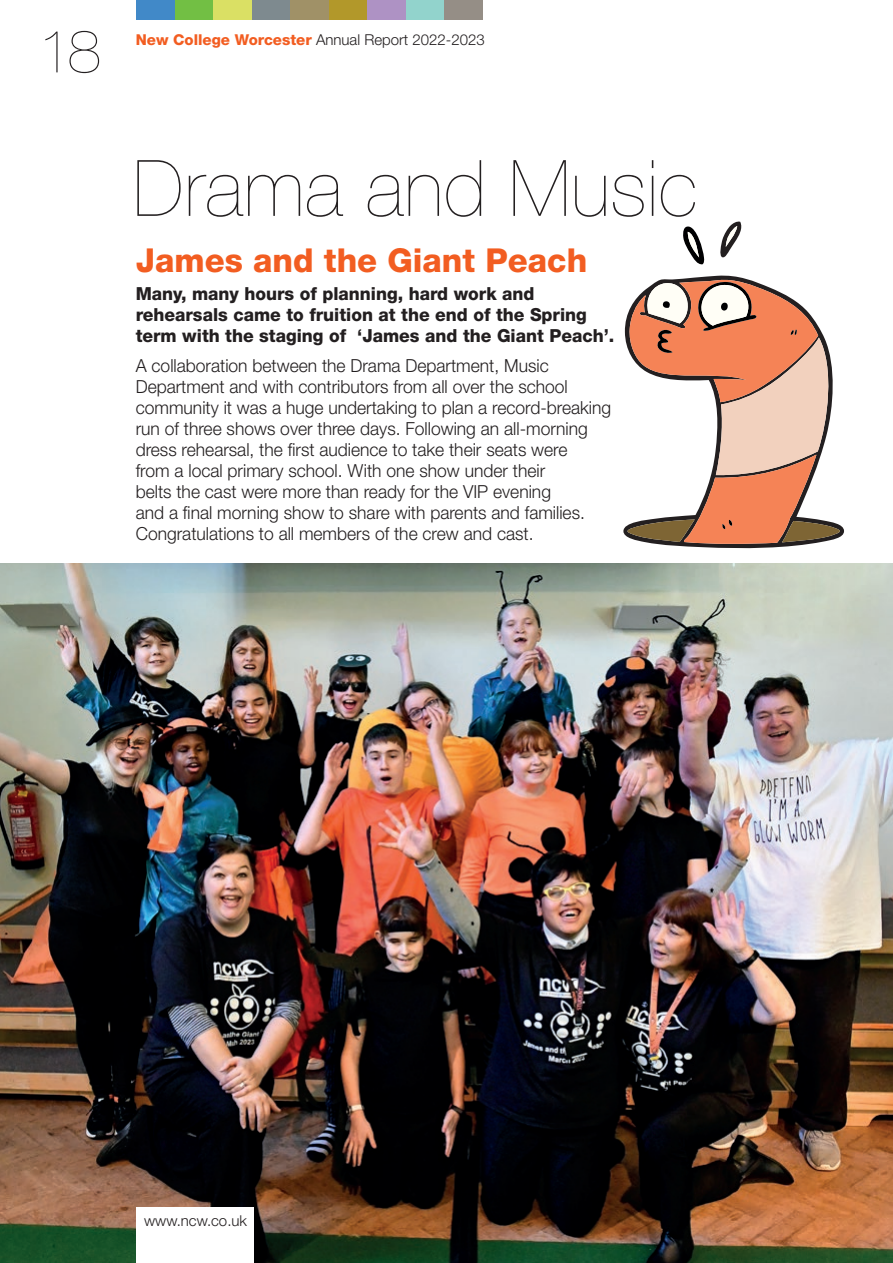
<style>
.page{position:relative;width:893px;height:1263px;background:#fff}
.page>*{position:absolute;margin:0;border:0;box-sizing:border-box;transform-origin:0 0}
.t1{font:200 78px "Helvetica Neue LT Pro";letter-spacing:.01em;color:#231f20}
.t2{font:200 60px "Helvetica Neue LT Pro";color:#231f20}
.t3{font:800 33px "Helvetica Neue LT Pro";color:#f25d21}
.t4{font:300 18px/21px "Helvetica Neue LT Pro";color:#231f20}
.t5{font:800 18px/21px "Helvetica Neue LT Pro";color:#231f20}
.t6{font:300 15px "Helvetica Neue LT Pro";color:#231f20}
.s1{font-weight:800;color:#f25d21}
</style>
<div class="page">
<img style="left:0;top:563px;width:893px;height:700px">
<div style="left:444px;top:0;width:39px;height:19px;background:#958e86"></div>
<div style="left:406px;top:0;width:38px;height:19px;background:#92d3cc"></div>
<div style="left:367px;top:0;width:39px;height:19px;background:#ae92c4"></div>
<div style="left:329px;top:0;width:38px;height:19px;background:#b2982a"></div>
<div style="left:290px;top:0;width:39px;height:19px;background:#a09167"></div>
<div style="left:252px;top:0;width:38px;height:19px;background:#7e8a8f"></div>
<div style="left:213px;top:0;width:39px;height:19px;background:#dae064"></div>
<div style="left:175px;top:0;width:38px;height:19px;background:#72bf44"></div>
<div style="left:136px;top:0;width:39px;height:19px;background:#4189c8"></div>
<div style="left:136px;top:1207px;width:118px;height:56px;background:#fff"></div>
<svg style="left:720px;top:221px;width:22px;height:37px"></svg>
<svg style="left:623px;top:276px;width:221px;height:272px"></svg>
<svg style="left:627px;top:278px;width:213px;height:267px"></svg>
<svg style="left:683px;top:226px;width:21px;height:39px"></svg>
<h2 class="t2" style="left:38px;top:17px;width:64px">18</h2>
<p class="t6" style="left:136px;top:30px;width:350px"><span class="s1">New College Worcester</span> Annual Report 2022-2023</p>
<h1 class="t1" style="left:133px;top:143px;width:566px">Drama and Music</h1>
<h3 class="t3" style="left:136px;top:241px;width:453px">James and the Giant Peach</h3>
<p class="t5" style="left:136px;top:283px;width:480px">Many, many hours of planning, hard work and rehearsals came to fruition at the end of the Spring term with the staging of ‘James and the Giant Peach’.</p>
<p class="t4" style="left:136px;top:355px;width:477px">A collaboration between the Drama Department, Music Department and with contributors from all over the school community it was a huge undertaking to plan a record-breaking run of three shows over three days. Following an all-morning dress rehearsal, the first audience to take their seats were<br>from a local primary school. With one show under their<br>belts the cast were more than ready for the VIP evening<br>and a final morning show to share with parents and families.<br>Congratulations to all members of the crew and cast.</p>
<p class="t6" style="left:144px;top:1211px;width:104px">www.ncw.co.uk</p>
</div>
